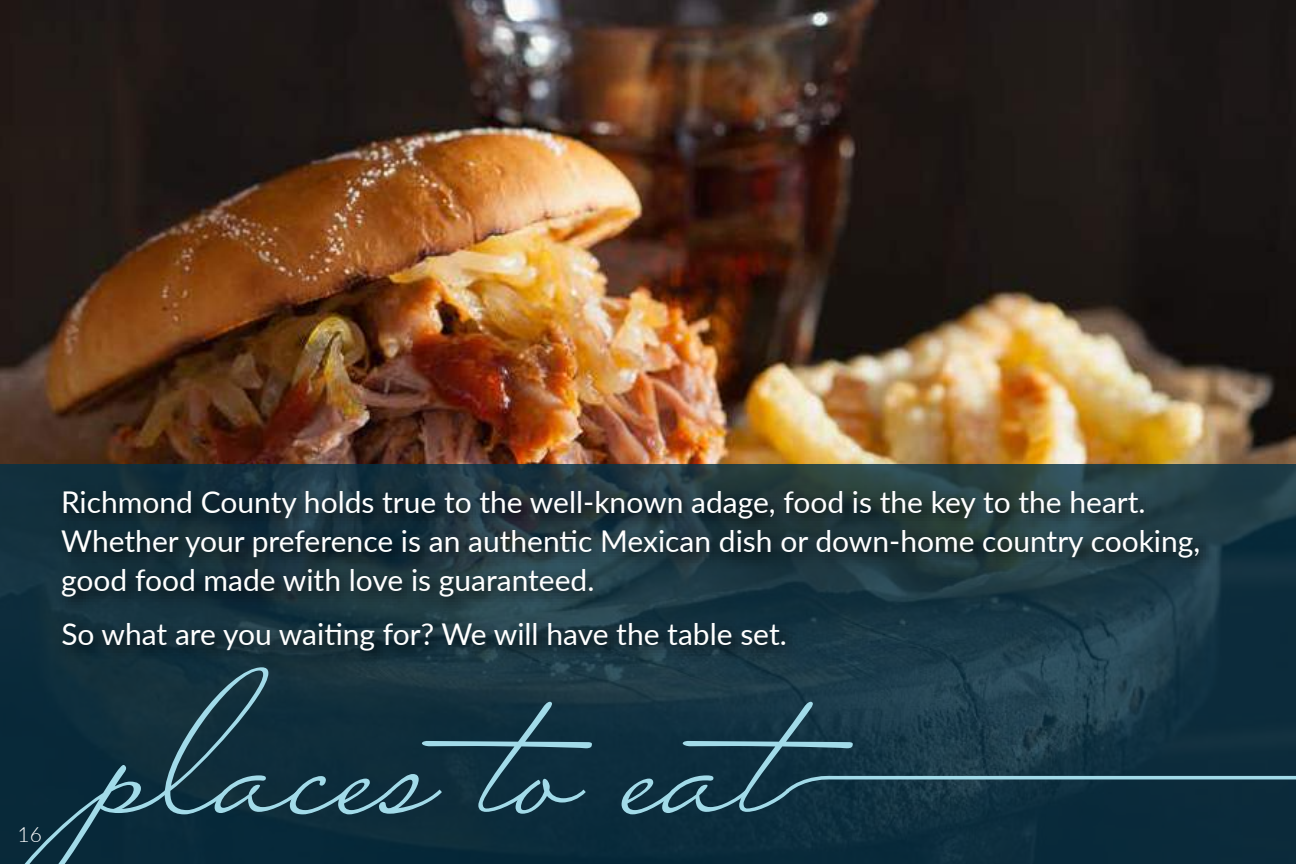
<style>
.page{position:relative;width:1296px;height:864px;background:#fff}
.page>*{position:absolute;margin:0;border:0;box-sizing:border-box;transform-origin:0 0}
.t1{font:228px "Mr Sheffield Pro";color:#a2dbe9}
.t2{font:30px/39px "Lato";color:#fff}
.t3{font:300 21px "Lato";color:#fff}
</style>
<div class="page">
<img style="left:0;top:0;width:1296px;height:464px">
<svg style="left:0;top:464px;width:1296px;height:400px;background:#12303d"></svg>
<img style="left:48px;top:474px;width:1206px;height:390px">
<svg style="left:782px;top:774px;width:514px;height:23px;background:#264959"></svg>
<p class="t2" style="left:61px;top:481px;width:1141px">Richmond County holds true to the well-known adage, food is the key to the heart.<br>Whether your preference is an authentic Mexican dish or down-home country cooking, good food made with love is guaranteed.</p>
<p class="t2" style="left:61px;top:613px;width:727px">So what are you waiting for? We will have the table set.</p>
<h1 class="t1" style="left:107px;top:599px;width:812px">places to eat</h1>
<p class="t3" style="left:18px;top:820px;width:26px">16</p>
</div>
